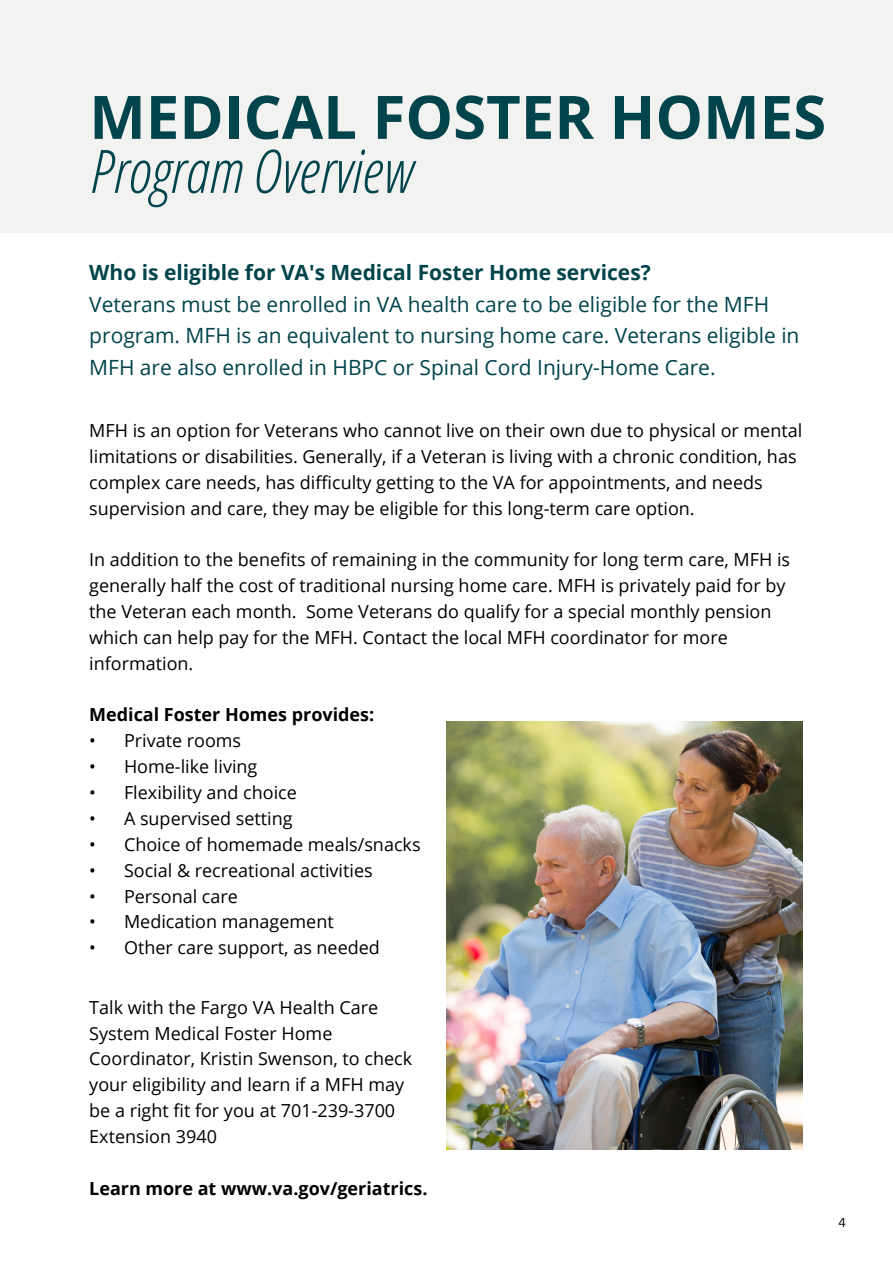
<style>
.page{position:relative;width:893px;height:1264px;background:#fff}
.page>*{position:absolute;margin:0;border:0;box-sizing:border-box;transform-origin:0 0}
.t1{font:700 60px "Open Sans";color:#01444b}
.t2{font:italic 300 60px "Open Sans Condensed";color:#01444b}
.t3{font:21px/31.5px "Open Sans";color:#01444b}
.t4{font:700 21px "Open Sans";color:#01444b}
.t5{font:18px/25.8px "Open Sans";color:#000}
.t6{font:18px/25.8px "Open Sans";color:#000}
.t7{font:700 18px "Open Sans";color:#000}
.t8{font:13.5px "Questrial";color:#000}
.s1{font-style:inherit}
</style>
<div class="page">
<div style="left:0;top:0;width:892px;height:233px;background:#f2f2f1"></div>
<img style="left:446px;top:721px;width:356px;height:428px">
<p class="t1" style="left:89px;top:75px;width:738px">MEDICAL FOSTER HOMES</p>
<p class="t2" style="left:90px;top:129px;width:323px">Program Overview</p>
<p class="t4" style="left:89px;top:258px;width:563px">Who is eligible for VA's Medical Foster Home services?</p>
<p class="t3" style="left:89px;top:288px;width:711px">Veterans must be enrolled in VA health care to be eligible for the MFH program. MFH is an equivalent to nursing home care. Veterans eligible in<br>MFH are also enrolled in HBPC or Spinal Cord Injury-Home Care.</p>
<p class="t5" style="left:89px;top:417px;width:714px">MFH is an option for Veterans who cannot live on their own due to physical or mental limitations or disabilities. Generally, if a Veteran is living with a chronic condition, has complex care needs, has difficulty getting to the VA for appointments, and needs supervision and care, they may be eligible for this long-term care option.</p>
<p class="t5" style="left:89px;top:546px;width:702px">In addition to the benefits of remaining in the community for long term care, MFH is generally half the cost of traditional nursing home care. MFH is privately paid for by the Veteran each month. Some Veterans do qualify for a special monthly pension which can help pay for the MFH. Contact the local MFH coordinator for more information.</p>
<p class="t7" style="left:89px;top:702px;width:286px">Medical Foster Homes provides:</p>
<p class="t5" style="left:89px;top:727px;width:153px">• Private rooms</p>
<p class="t5" style="left:89px;top:753px;width:170px">• Home-like living</p>
<p class="t5" style="left:89px;top:779px;width:209px">• Flexibility and choice</p>
<p class="t5" style="left:89px;top:805px;width:205px">• A supervised setting</p>
<p class="t5" style="left:89px;top:831px;width:333px">• Choice of homemade meals/snacks</p>
<p class="t5" style="left:89px;top:856px;width:285px">• Social &amp; recreational activities</p>
<p class="t5" style="left:89px;top:882px;width:150px">• Personal care</p>
<p class="t5" style="left:89px;top:908px;width:246px">• Medication management</p>
<p class="t5" style="left:89px;top:934px;width:292px">• Other care support, as needed</p>
<p class="t6" style="left:89px;top:993px;width:324px">Talk with the Fargo VA Health Care<br>System Medical Foster Home<br>Coordinator, Kristin Swenson, to check your eligibility and learn <span class="s1">if a MFH may be a right fit for you</span> at 701-239-3700<br>Extension 3940</p>
<p class="t7" style="left:89px;top:1175px;width:340px">Learn more at www.va.gov/geriatrics.</p>
<p class="t8" style="left:838px;top:1215px;width:9px">4</p>
</div>
